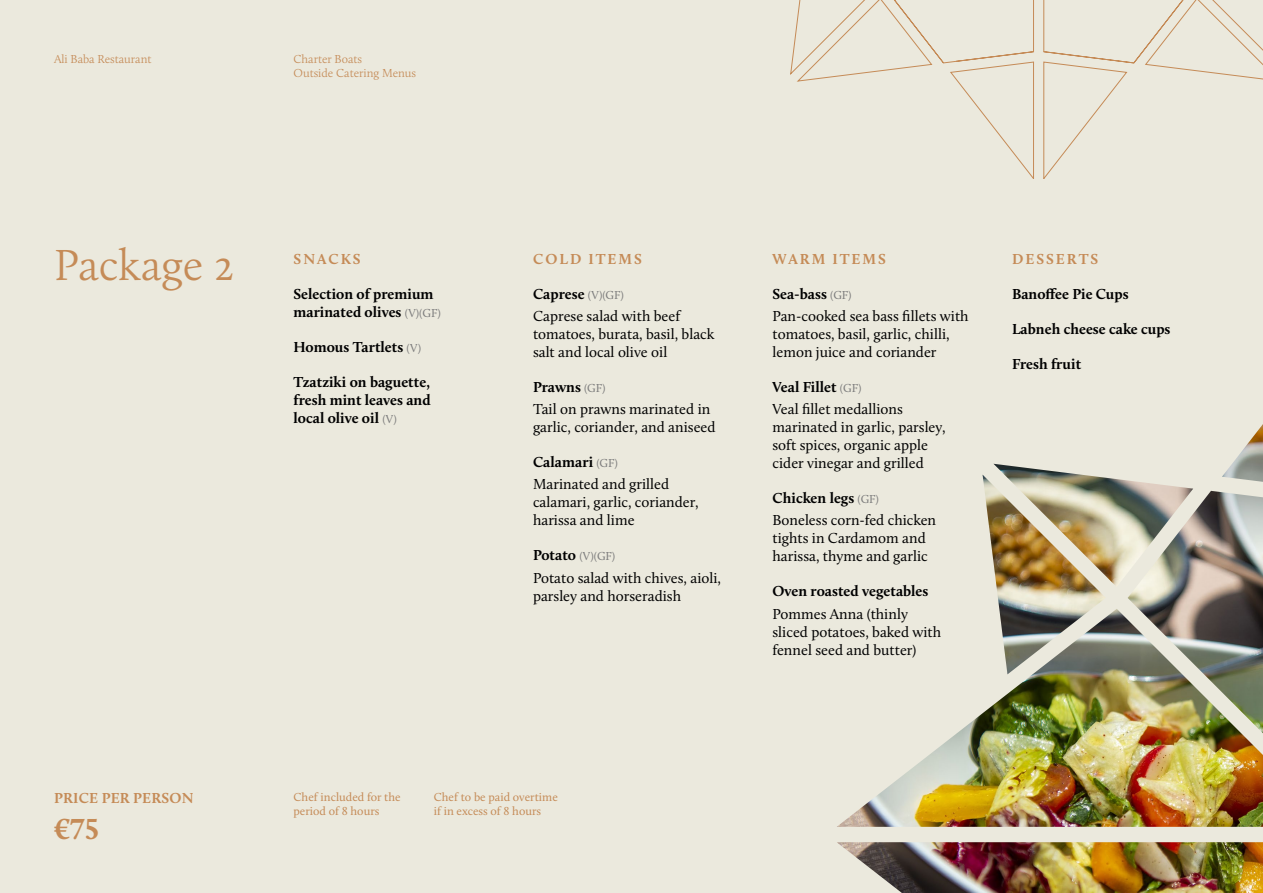
<style>
.page{position:relative;width:1263px;height:893px;background:#ebe9dd}
.page>*{position:absolute;margin:0;border:0;box-sizing:border-box;transform-origin:0 0}
.t1{font:300 45px "Calluna";color:#c58b57}
.t2{font:700 30px "Calluna";color:#c58b57}
.t3{font:15px/18px "Calluna";color:#000}
.t4{font:700 15px/18px "Calluna";color:#000}
.t5{font:700 15px "Calluna";letter-spacing:.135em;color:#c58b57}
.t6{font:700 15px "Calluna";letter-spacing:.015em;color:#c58b57}
.t7{font:12px/14.4px "Calluna";color:#c58b57}
.t8{font:300 12px/14.4px "Calluna";color:#c58b57}
.t9{font:12px "Calluna";color:#7c7c7c}
.s1{font-weight:700}
.s2{font-size:12px;color:#7c7c7c}
.s3{font-weight:700;font-size:15px;color:#000}
.s4{font-weight:400;font-size:12px;color:#7c7c7c}
</style>
<div class="page">
<svg style="left:790px;top:0;width:473px;height:179px"></svg>
<img style="left:837px;top:424px;width:426px;height:469px">
<p class="t8" style="left:54px;top:52px;width:99px">Ali Baba Restaurant</p>
<p class="t8" style="left:293px;top:52px;width:124px">Charter Boats<br>Outside Catering Menus</p>
<h1 class="t1" style="left:54px;top:238px;width:182px">Package 2</h1>
<p class="t5" style="left:533px;top:249px;width:110px">COLD ITEMS</p>
<p class="t3" style="left:533px;top:282px;width:149px;line-height:22.2px"><span class="s1">Caprese</span> <span class="s2">(V)(GF)<br></span>Caprese salad with beef</p>
<p class="t3" style="left:533px;top:325px;width:183px">tomatoes, burata, basil, black salt and local olive oil</p>
<p class="t3" style="left:533px;top:376px;width:179px;line-height:22.2px"><span class="s1">Prawns</span> <span class="s2">(GF)<br></span>Tail on prawns marinated in</p>
<p class="t3" style="left:533px;top:418px;width:184px">garlic, coriander, and aniseed</p>
<p class="t3" style="left:533px;top:451px;width:138px;line-height:22.2px"><span class="s1">Calamari</span> <span class="s2">(GF)<br></span>Marinated and grilled</p>
<p class="t3" style="left:533px;top:493px;width:167px">calamari, garlic, coriander, harissa and lime</p>
<p class="t9" style="left:533px;top:549px;width:84px"><span class="s3">Potato</span> (V)(GF)</p>
<p class="t3" style="left:533px;top:568px;width:190px">Potato salad with chives, aioli, parsley and horseradish</p>
<p class="t5" style="left:294px;top:249px;width:69px">SNACKS</p>
<p class="t4" style="left:293px;top:284px;width:149px">Selection of premium marinated olives <span class="s4">(V)(GF)</span></p>
<p class="t4" style="left:293px;top:337px;width:129px">Homous Tartlets <span class="s4">(V)</span></p>
<p class="t4" style="left:293px;top:372px;width:139px;text-align:justify">Tzatziki on baguette, fresh mint leaves and local olive oil <span class="s4">(V)</span></p>
<p class="t5" style="left:773px;top:249px;width:115px">WARM ITEMS</p>
<p class="t3" style="left:772px;top:282px;width:198px;line-height:22.2px"><span class="s1">Sea-bass</span> <span class="s2">(GF)<br></span>Pan-cooked sea bass fillets with</p>
<p class="t3" style="left:772px;top:325px;width:179px">tomatoes, basil, garlic, chilli, lemon juice and coriander</p>
<p class="t3" style="left:772px;top:376px;width:132px;line-height:22.2px"><span class="s1">Veal Fillet</span> <span class="s2">(GF)<br></span>Veal fillet medallions</p>
<p class="t3" style="left:772px;top:418px;width:174px">marinated in garlic, parsley, soft spices, organic apple cider vinegar and grilled</p>
<p class="t3" style="left:772px;top:487px;width:165px;line-height:22.2px"><span class="s1">Chicken legs</span> <span class="s2">(GF)<br></span>Boneless corn-fed chicken</p>
<p class="t3" style="left:772px;top:529px;width:157px">tights in Cardamom and harissa, thyme and garlic</p>
<p class="t4" style="left:772px;top:582px;width:157px">Oven roasted vegetables</p>
<p class="t3" style="left:772px;top:604px;width:170px">Pommes Anna (thinly sliced potatoes, baked with fennel seed and butter)</p>
<p class="t5" style="left:1012px;top:249px;width:88px">DESSERTS</p>
<p class="t4" style="left:1012px;top:284px;width:118px">Banoffee Pie Cups</p>
<p class="t4" style="left:1012px;top:319px;width:160px">Labneh cheese cake cups</p>
<p class="t4" style="left:1012px;top:354px;width:71px">Fresh fruit</p>
<p class="t6" style="left:54px;top:789px;width:141px">PRICE PER PERSON</p>
<h2 class="t2" style="left:54px;top:810px;width:46px">€75</h2>
<p class="t7" style="left:293px;top:789px;width:109px">Chef included for the period of 8 hours</p>
<p class="t7" style="left:434px;top:789px;width:126px">Chef to be paid overtime if in excess of 8 hours</p>
</div>
